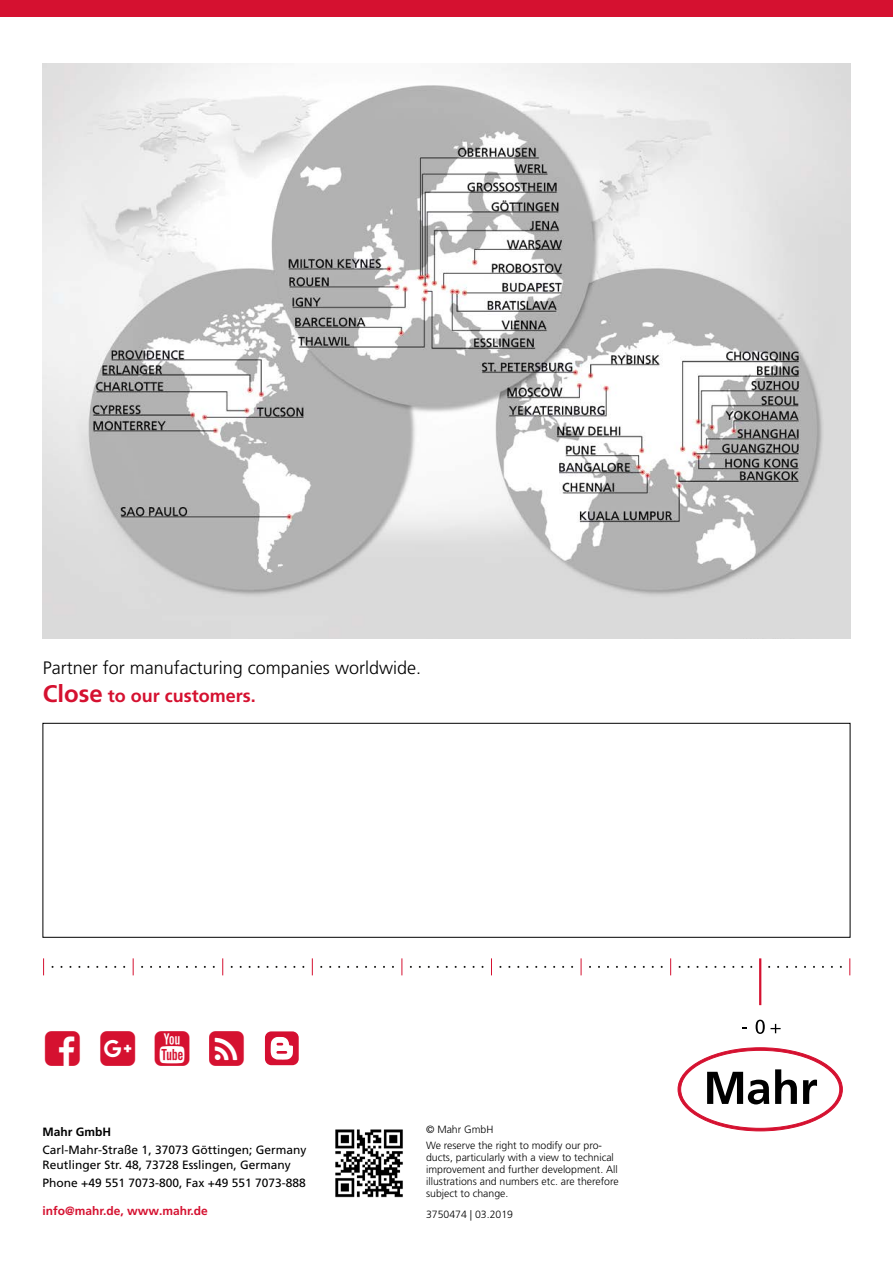
<style>
.page{position:relative;width:893px;height:1263px;background:#fff}
.page>*{position:absolute;margin:0;border:0;box-sizing:border-box;transform-origin:0 0}
.t1{font:300 18px/28.5px "Frutiger LT Pro";color:#000}
.t2{font:12px/14.4px "Frutiger LT Pro";color:#000}
.t3{font:700 12px "Frutiger LT Pro";color:#d51130}
.t4{font:700 12px "Frutiger LT Pro";color:#000}
.t5{font:300 10.5px/12px "Frutiger LT Pro";color:#000}
.s1{font-weight:700;font-size:24px;color:#d51130}
.s2{font-weight:700;color:#d51130}
</style>
<div class="page">
<img style="left:335px;top:1129px;width:68px;height:69px">
<div style="left:43px;top:723px;width:807px;height:215px;border:1px solid #000"></div>
<img style="left:43px;top:64px;width:807px;height:575px">
<div style="left:265px;top:1031px;width:34px;height:34px;background:#d50f31;border-radius:6px"></div>
<svg style="left:271px;top:1037px;width:22px;height:23px"></svg>
<div style="left:0;top:0;width:893px;height:17px;background:#d51130"></div>
<svg style="left:756px;top:1020px;width:25px;height:14px"></svg>
<svg style="left:43px;top:958px;width:1px;height:17px"></svg>
<svg style="left:678px;top:1047px;width:164px;height:84px"></svg>
<svg style="left:133px;top:958px;width:1px;height:17px"></svg>
<svg style="left:222px;top:958px;width:1px;height:17px"></svg>
<svg style="left:312px;top:958px;width:1px;height:17px"></svg>
<svg style="left:402px;top:958px;width:1px;height:17px"></svg>
<svg style="left:491px;top:958px;width:1px;height:17px"></svg>
<svg style="left:581px;top:958px;width:1px;height:17px"></svg>
<svg style="left:670px;top:958px;width:1px;height:17px"></svg>
<hr style="left:759px;top:958px;width:2px;height:47px;background:#d51130">
<svg style="left:849px;top:958px;width:1px;height:17px"></svg>
<h1 class="t1" style="left:43px;top:653px;width:380px">Partner for manufacturing companies worldwide.<br><span class="s1">Close</span> <span class="s2">to our customers.</span></h1>
<p class="t4" style="left:43px;top:1124px;width:70px">Mahr GmbH</p>
<p class="t2" style="left:43px;top:1143px;width:265px">Carl-Mahr-Straße 1, 37073 Göttingen; Germany<br>Reutlinger Str. 48, 73728 Esslingen, Germany</p>
<p class="t2" style="left:43px;top:1176px;width:265px">Phone +49 551 7073-800, Fax +49 551 7073-888</p>
<p class="t3" style="left:43px;top:1203px;width:167px">info@mahr.de, www.mahr.de</p>
<p class="t5" style="left:426px;top:1121px;width:177px;line-height:16.2px">© Mahr GmbH<br>We reserve the right to modify our pro-</p>
<p class="t5" style="left:426px;top:1152px;width:194px">ducts, particularly with a view to technical improvement and further development. All illustrations and numbers etc. are therefore subject to change.</p>
<p class="t5" style="left:426px;top:1208px;width:88px">3750474 | 03.2019</p>
</div>
